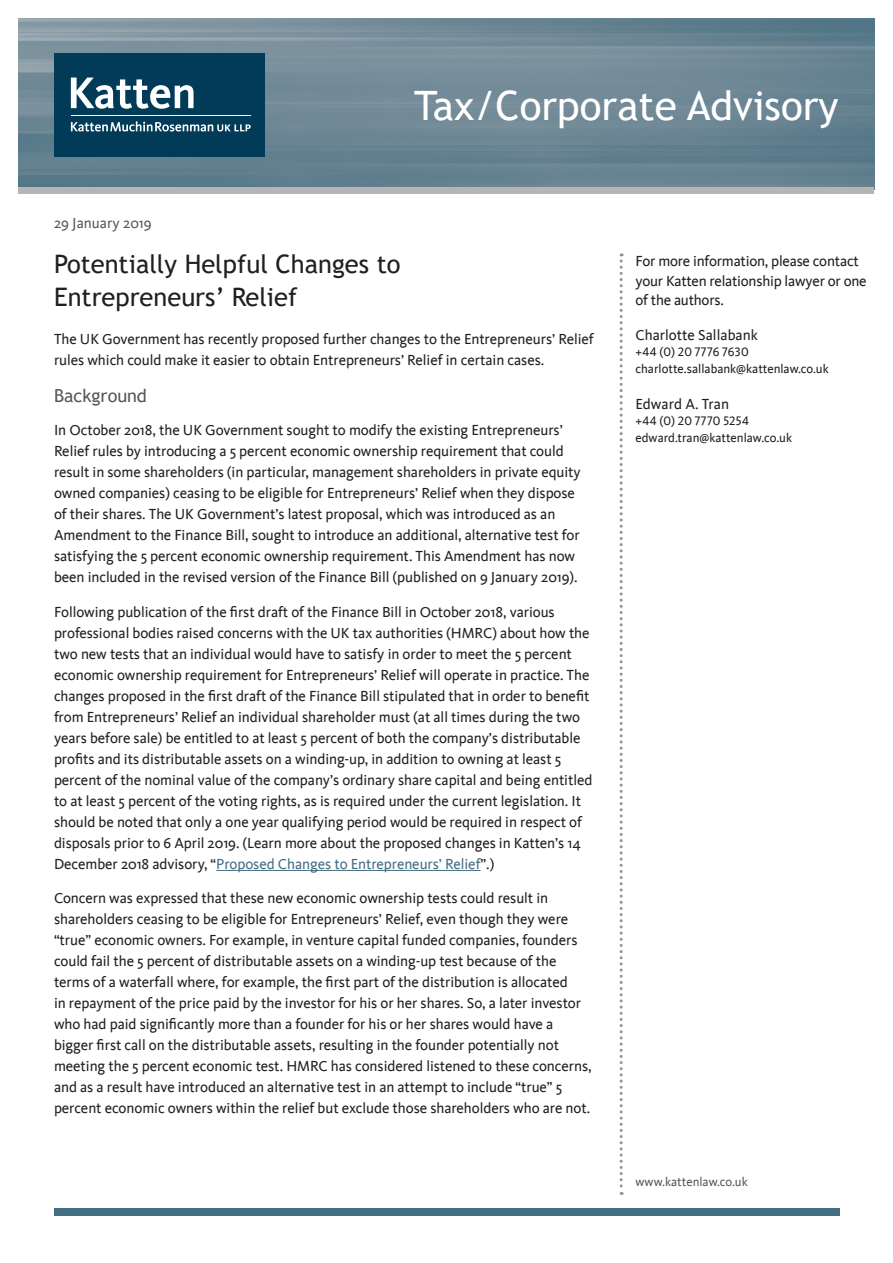
<style>
.page{position:relative;width:893px;height:1263px;background:#fff}
.page>*{position:absolute;margin:0;border:0;box-sizing:border-box;transform-origin:0 0}
.t1{font:40.5px "Trebuchet MS";color:#fff}
.t2{font:25.5px/33px "Trebuchet MS";color:#231f20}
.SubHeads{font:18px "Trebuchet MS";color:#57585a}
.t3{font:15px/21px "Kievit";letter-spacing:-.005em;color:#231f20}
.Alpha{font:15px "Kievit";color:#57585a}
.t4{font:12.75px/16.5px "Kievit";color:#231f20}
.t5{font:12.75px "Kievit";color:#57585a}
.s1{color:#456f82}
.s2{font-family:"Kievit Book SC"}
</style>
<div class="page">
<hr style="left:216px;top:870px;width:264px;height:1px;background:#456f82">
<img style="left:19px;top:19px;width:855px;height:168px">
<div style="left:19px;top:187px;width:855px;height:7px;background:#b5b5b5"></div>
<div style="left:54px;top:53px;width:211px;height:104px;background:#023b58"></div>
<svg style="left:71px;top:78px;width:123px;height:31px"></svg>
<hr style="left:71px;top:115px;width:180px;height:1px;background:#fff">
<svg style="left:71px;top:121px;width:180px;height:10px"></svg>
<div style="left:54px;top:1208px;width:785px;height:7px;background:#456f82"></div>
<svg style="left:620px;top:253px;width:3px;height:942px"></svg>
<p class="Alpha" style="left:54px;top:214px;width:99px">29 January 2019</p>
<p class="t1" style="left:414px;top:80px;width:426px">Tax/Corporate Advisory</p>
<p class="t2" style="left:54px;top:247px;width:348px">Potentially Helpful Changes to<br>Entrepreneurs’ Relief</p>
<p class="t3" style="left:54px;top:328px;width:541px">The UK Government has recently proposed further changes to the Entrepreneurs’ Relief rules which could make it easier to obtain Entrepreneurs’ Relief in certain cases.</p>
<p class="SubHeads" style="left:54px;top:384px;width:95px">Background</p>
<p class="t3" style="left:54px;top:420px;width:528px">In October 2018, the UK Government sought to modify the existing Entrepreneurs’ Relief rules by introducing a 5 percent economic ownership requirement that could result in some shareholders (in particular, management shareholders in private equity owned companies) ceasing to be eligible for Entrepreneurs’ Relief when they dispose of their shares. The UK Government’s latest proposal, which was introduced as an Amendment to the Finance Bill, sought to introduce an additional, alternative test for satisfying the 5 percent economic ownership requirement. This Amendment has now been included in the revised version of the Finance Bill (published on 9 January 2019).</p>
<p class="t3" style="left:54px;top:601px;width:540px">Following publication of the first draft of the Finance Bill in October 2018, various professional bodies raised concerns with the UK tax authorities (HMRC) about how the two new tests that an individual would have to satisfy in order to meet the 5 percent economic ownership requirement for Entrepreneurs’ Relief will operate in practice. The changes proposed in the first draft of the Finance Bill stipulated that in order to benefit from Entrepreneurs’ Relief an individual shareholder must (at all times during the two years before sale) be entitled to at least 5 percent of both the company’s distributable profits and its distributable assets on a winding-up, in addition to owning at least 5 percent of the nominal value of the company’s ordinary share capital and being entitled to at least 5 percent of the voting rights, as is required under the current legislation. It should be noted that only a one year qualifying period would be required in respect of disposals prior to 6 April 2019. (Learn more about the proposed changes in Katten’s 14<br>December 2018 advisory, “<span class="s1">Proposed Changes to Entrepreneurs’ Relief</span>”.)</p>
<p class="t3" style="left:54px;top:888px;width:539px">Concern was expressed that these new economic ownership tests could result in shareholders ceasing to be eligible for Entrepreneurs’ Relief, even though they were “true” economic owners. For example, in venture capital funded companies, founders could fail the 5 percent of distributable assets on a winding-up test because of the terms of a waterfall where, for example, the first part of the distribution is allocated<br>in repayment of the price paid by the investor for his or her shares. So, a later investor who had paid significantly more than a founder for his or her shares would have a bigger first call on the distributable assets, resulting in the founder potentially not meeting the 5 percent economic test. HMRC has considered listened to these concerns, and as a result have introduced an alternative test in an attempt to include “true” 5 percent economic owners within the relief but exclude those shareholders who are not.</p>
<p class="t3" style="left:635px;top:251px;width:233px;line-height:19.5px">For more information, please contact your Katten relationship lawyer or one of the authors.</p>
<p class="t3" style="left:635px;top:324px;width:124px">Charlotte Sallabank</p>
<p class="t4" style="left:635px;top:344px;width:195px"><span class="s2">+44 (0) 20 7776 7630 </span>charlotte.sallabank@kattenlaw.co.uk</p>
<p class="t3" style="left:635px;top:393px;width:95px">Edward A. Tran</p>
<p class="t4" style="left:635px;top:413px;width:158px"><span class="s2">+44 (0) 20 7770 5254 </span>edward.tran@kattenlaw.co.uk</p>
<p class="t5" style="left:635px;top:1175px;width:114px">www.kattenlaw.co.uk</p>
</div>
